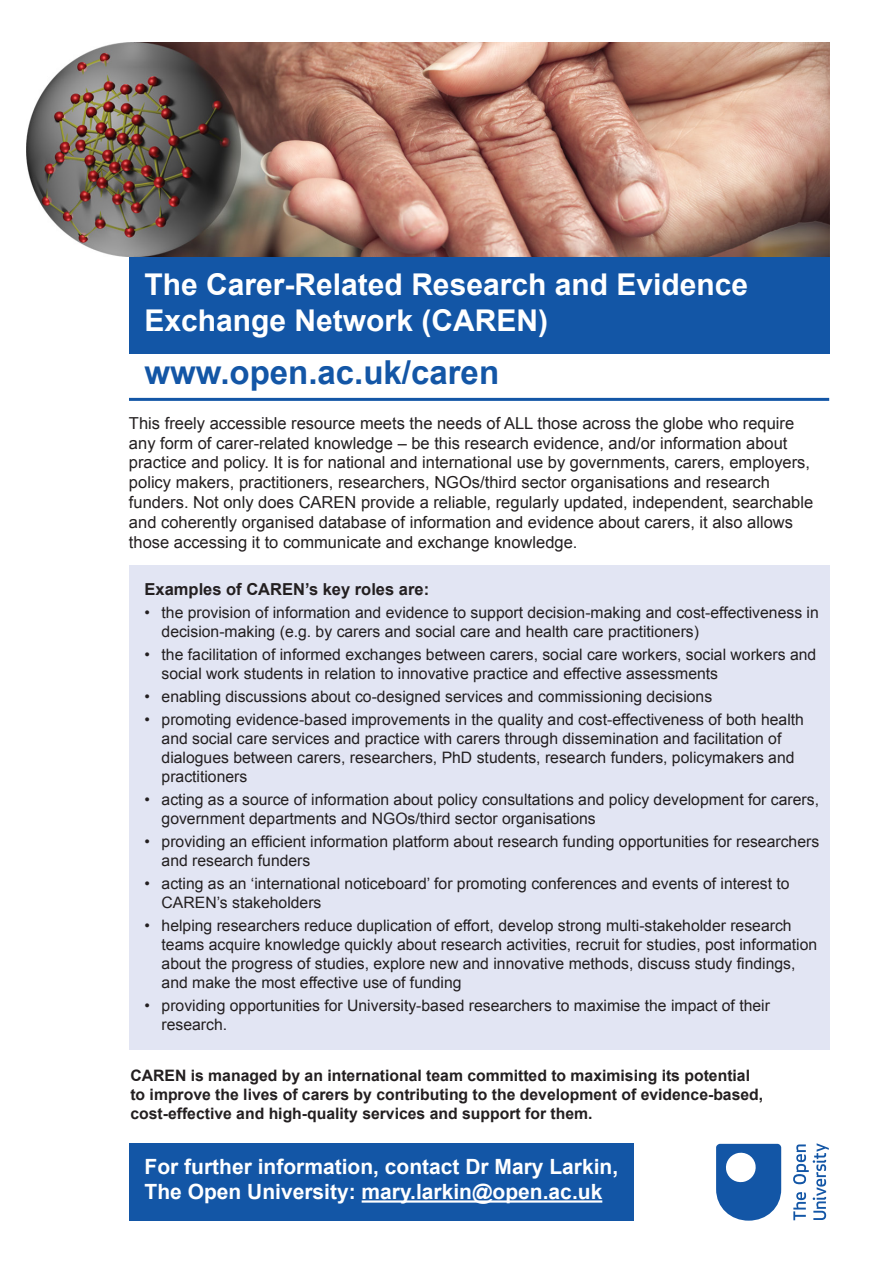
<style>
.page{position:relative;width:893px;height:1263px;background:#fff}
.page>*{position:absolute;margin:0;border:0;box-sizing:border-box;transform-origin:0 0}
.t1{font:700 33px "Arial";color:#1356a6}
.t2{font:700 30px/36px "Arial";color:#fff}
.t3{font:700 21px/25.2px "Arial";color:#fff}
.t4{font:16.5px/19.8px "Arial";color:#231f20}
.t5{font:700 16.5px "Arial";color:#231f20}
.t6{font:15.75px/18.9px "Arial";color:#231f20}
.t7{font:700 15.75px/18.9px "Arial";color:#231f20}
</style>
<div class="page">
<div style="left:129px;top:225px;width:700px;height:129px;background:#1356a6"></div>
<div style="left:129px;top:566px;width:700px;height:484px;background:#e2e5f3"></div>
<div style="left:129px;top:1143px;width:505px;height:77px;background:#1356a6"></div>
<hr style="left:362px;top:1200px;width:240px;height:2px;background:#fff">
<svg style="left:793px;top:1143px;width:36px;height:77px"></svg>
<svg style="left:716px;top:1144px;width:65px;height:77px"></svg>
<img style="left:27px;top:43px;width:802px;height:214px">
<hr style="left:129px;top:398px;width:700px;height:3px;background:#1356a6">
<h2 class="t2" style="left:145px;top:267px;width:605px">The Carer-Related Research and Evidence<br>Exchange Network (CAREN)</h2>
<h1 class="t1" style="left:145px;top:350px;width:356px">www.open.ac.uk/caren</h1>
<p class="t4" style="left:129px;top:413px;width:686px">This freely accessible resource meets the needs of ALL those across the globe who require any form of carer-related knowledge – be this research evidence, and/or information about practice and policy. It is for national and international use by governments, carers, employers, policy makers, practitioners, researchers, NGOs/third sector organisations and research funders. Not only does CAREN provide a reliable, regularly updated, independent, searchable and coherently organised database of information and evidence about carers, it also allows those accessing it to communicate and exchange knowledge.</p>
<p class="t5" style="left:145px;top:578px;width:286px">Examples of CAREN’s key roles are:</p>
<p class="t6" style="left:162px;top:603px;width:659px;text-indent:-17px">• the provision of information and evidence to support decision-making and cost-effectiveness in decision-making (e.g. by carers and social care and health care practitioners)</p>
<p class="t6" style="left:162px;top:645px;width:656px;text-indent:-17px">• the facilitation of informed exchanges between carers, social care workers, social workers and social work students in relation to innovative practice and effective assessments</p>
<p class="t6" style="left:145px;top:687px;width:569px">• enabling discussions about co-designed services and commissioning decisions</p>
<p class="t6" style="left:162px;top:710px;width:644px;text-indent:-17px">• promoting evidence-based improvements in the quality and cost-effectiveness of both health and social care services and practice with carers through dissemination and facilitation of dialogues between carers, researchers, PhD students, research funders, policymakers and practitioners</p>
<p class="t6" style="left:162px;top:790px;width:659px;text-indent:-17px">• acting as a source of information about policy consultations and policy development for carers, government departments and NGOs/third sector organisations</p>
<p class="t6" style="left:162px;top:832px;width:659px;text-indent:-17px">• providing an efficient information platform about research funding opportunities for researchers and research funders</p>
<p class="t6" style="left:162px;top:874px;width:630px;text-indent:-17px">• acting as an ‘international noticeboard’ for promoting conferences and events of interest to<br>CAREN’s stakeholders</p>
<p class="t6" style="left:162px;top:916px;width:657px;text-indent:-17px">• helping researchers reduce duplication of effort, develop strong multi-stakeholder research teams acquire knowledge quickly about research activities, recruit for studies, post information about the progress of studies, explore new and innovative methods, discuss study findings, and make the most effective use of funding</p>
<p class="t6" style="left:162px;top:996px;width:610px;text-indent:-17px">• providing opportunities for University-based researchers to maximise the impact of their research.</p>
<p class="t7" style="left:130px;top:1066px;width:634px">CAREN is managed by an international team committed to maximising its potential to improve the lives of carers by contributing to the development of evidence-based, cost-effective and high-quality services and support for them.</p>
<h3 class="t3" style="left:145px;top:1155px;width:475px">For further information, contact Dr Mary Larkin,<br>The Open University: mary.larkin@open.ac.uk</h3>
</div>
